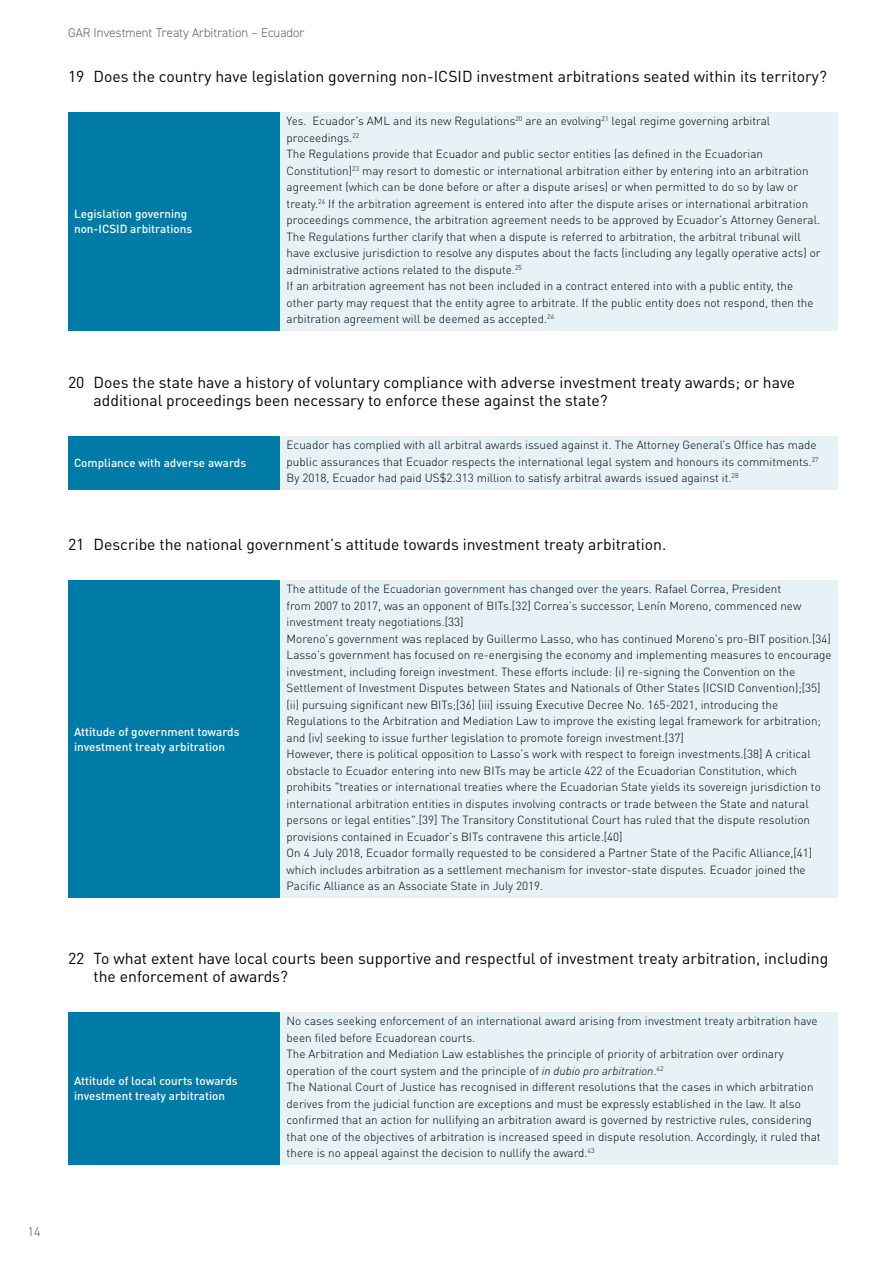
<style>
.page{position:relative;width:893px;height:1263px;background:#fff}
.page>*{position:absolute;margin:0;border:0;box-sizing:border-box;transform-origin:0 0}
.Q_text{font:15.75px/18px "DIN Pro";color:#000}
.t1{font:300 12.75px "DIN2014";color:#646363}
.Table_text{font:300 11.7px/16.5px "DIN Pro";color:#000}
.TablePar___TableHead{font:500 11.7px/15px "DIN Pro";color:#fff}
.s1{font-style:italic}
</style>
<div class="page">
<div style="left:68px;top:112px;width:213px;height:218px;background:#007aa6"></div>
<div style="left:281px;top:112px;width:557px;height:218px;background:#e6f2f6"></div>
<div style="left:68px;top:436px;width:213px;height:53px;background:#007aa6"></div>
<div style="left:281px;top:436px;width:557px;height:53px;background:#e6f2f6"></div>
<div style="left:68px;top:580px;width:213px;height:317px;background:#007aa6"></div>
<div style="left:281px;top:580px;width:557px;height:317px;background:#e6f2f6"></div>
<div style="left:68px;top:1012px;width:213px;height:152px;background:#007aa6"></div>
<div style="left:281px;top:1012px;width:557px;height:152px;background:#e6f2f6"></div>
<p class="t1" style="left:28px;top:1223px;width:14px">14</p>
<p class="t1" style="left:68px;top:25px;width:238px">GAR Investment Treaty Arbitration – Ecuador</p>
<p class="Q_text" style="left:68px;top:66px;width:760px">19 Does the country have legislation governing non-ICSID investment arbitrations seated within its territory?</p>
<p class="TablePar___TableHead" style="left:74px;top:206px;width:120px">Legislation governing non-ICSID arbitrations</p>
<p class="Table_text" style="left:287px;top:112px;width:485px">Yes. Ecuador’s AML and its new Regulations<sup>20</sup> are an evolving<sup>21</sup> legal regime governing arbitral proceedings.<sup>22</sup></p>
<p class="Table_text" style="left:287px;top:145px;width:535px">The Regulations provide that Ecuador and public sector entities (as defined in the Ecuadorian Constitution)<sup>23</sup> may resort to domestic or international arbitration either by entering into an arbitration agreement (which can be done before or after a dispute arises) or when permitted to do so by law or treaty.<sup>24</sup> If the arbitration agreement is entered into after the dispute arises or international arbitration proceedings commence, the arbitration agreement needs to be approved by Ecuador’s Attorney General.<br>The Regulations further clarify that when a dispute is referred to arbitration, the arbitral tribunal will have exclusive jurisdiction to resolve any disputes about the facts (including any legally operative acts) or administrative actions related to the dispute.<sup>25</sup></p>
<p class="Table_text" style="left:287px;top:277px;width:528px">If an arbitration agreement has not been included in a contract entered into with a public entity, the other party may request that the entity agree to arbitrate. If the public entity does not respond, then the arbitration agreement will be deemed as accepted.<sup>26</sup></p>
<p class="Q_text" style="left:94px;top:372px;width:703px;text-indent:-26px">20 Does the state have a history of voluntary compliance with adverse investment treaty awards; or have additional proceedings been necessary to enforce these against the state?</p>
<p class="TablePar___TableHead" style="left:74px;top:455px;width:174px">Compliance with adverse awards</p>
<p class="Table_text" style="left:287px;top:436px;width:534px">Ecuador has complied with all arbitral awards issued against it. The Attorney General’s Office has made public assurances that Ecuador respects the international legal system and honours its commitments.<sup>27</sup></p>
<p class="Table_text" style="left:287px;top:469px;width:453px">By 2018, Ecuador had paid US$2.313 million to satisfy arbitral awards issued against it.<sup>28</sup></p>
<p class="Q_text" style="left:68px;top:534px;width:600px">21 Describe the national government’s attitude towards investment treaty arbitration.</p>
<p class="TablePar___TableHead" style="left:74px;top:723px;width:167px">Attitude of government towards investment treaty arbitration</p>
<p class="Table_text" style="left:287px;top:580px;width:516px">The attitude of the Ecuadorian government has changed over the years. Rafael Correa, President from 2007 to 2017, was an opponent of BITs.[32] Correa’s successor, Lenín Moreno, commenced new investment treaty negotiations.[33]</p>
<p class="Table_text" style="left:287px;top:629px;width:547px">Moreno’s government was replaced by Guillermo Lasso, who has continued Moreno’s pro-BIT position.[34] Lasso’s government has focused on re-energising the economy and implementing measures to encourage investment, including foreign investment. These efforts include: (i) re-signing the Convention on the Settlement of Investment Disputes between States and Nationals of Other States (ICSID Convention);[35] (ii) pursuing significant new BITs;[36] (iii) issuing Executive Decree No. 165-2021, introducing the Regulations to the Arbitration and Mediation Law to improve the existing legal framework for arbitration; and (iv) seeking to issue further legislation to promote foreign investment.[37]</p>
<p class="Table_text" style="left:287px;top:745px;width:536px">However, there is political opposition to Lasso’s work with respect to foreign investments.[38] A critical obstacle to Ecuador entering into new BITs may be article 422 of the Ecuadorian Constitution, which prohibits "treaties or international treaties where the Ecuadorian State yields its sovereign jurisdiction to international arbitration entities in disputes involving contracts or trade between the State and natural persons or legal entities".[39] The Transitory Constitutional Court has ruled that the dispute resolution provisions contained in Ecuador’s BITs contravene this article.[40]</p>
<p class="Table_text" style="left:287px;top:844px;width:527px">On 4 July 2018, Ecuador formally requested to be considered a Partner State of the Pacific Alliance,[41] which includes arbitration as a settlement mechanism for investor-state disputes. Ecuador joined the<br>Pacific Alliance as an Associate State in July 2019.</p>
<p class="Q_text" style="left:94px;top:948px;width:736px;text-indent:-26px">22 To what extent have local courts been supportive and respectful of investment treaty arbitration, including the enforcement of awards?</p>
<p class="TablePar___TableHead" style="left:74px;top:1073px;width:165px">Attitude of local courts towards investment treaty arbitration</p>
<p class="Table_text" style="left:287px;top:1012px;width:532px">No cases seeking enforcement of an international award arising from investment treaty arbitration have been filed before Ecuadorean courts.</p>
<p class="Table_text" style="left:287px;top:1045px;width:499px">The Arbitration and Mediation Law establishes the principle of priority of arbitration over ordinary operation of the court system and the principle of <span class="s1">in dubio pro arbitration</span>.<sup>42</sup></p>
<p class="Table_text" style="left:287px;top:1078px;width:535px">The National Court of Justice has recognised in different resolutions that the cases in which arbitration derives from the judicial function are exceptions and must be expressly established in the law. It also confirmed that an action for nullifying an arbitration award is governed by restrictive rules, considering that one of the objectives of arbitration is increased speed in dispute resolution. Accordingly, it ruled that there is no appeal against the decision to nullify the award.<sup>43</sup></p>
</div>
